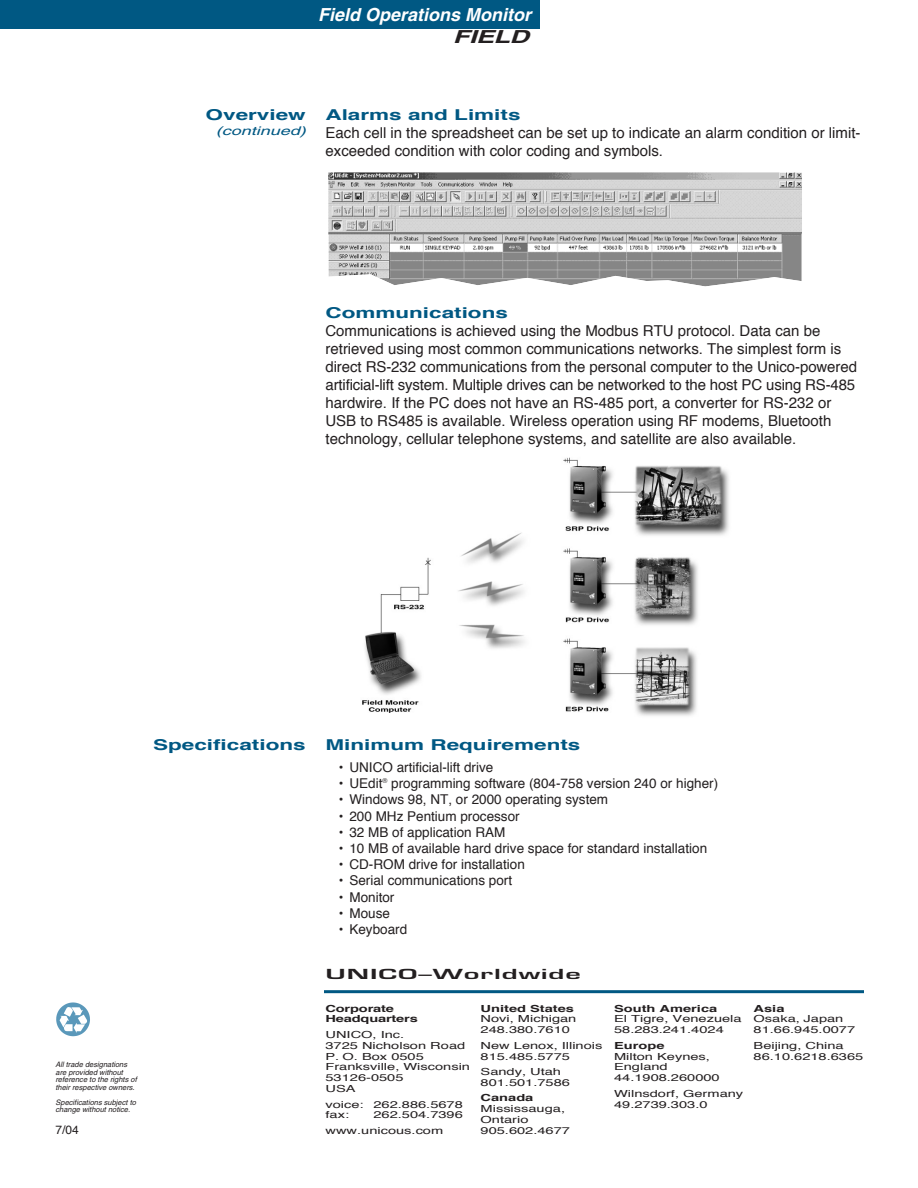
<style>
.page{position:relative;width:918px;height:1188px;background:#fff}
.page>*{position:absolute;margin:0;border:0;box-sizing:border-box;transform-origin:0 0}
.t1{font:italic 700 18px "Helvetica";color:#fff}
.t2{font:italic 700 18px "Helvetica";letter-spacing:-.015em;color:#231f20;scale:1.5 1}
.t3{font:15px/18px "Helvetica";color:#231f20}
.t4{font:700 15px "Helvetica";color:#005883;scale:1.5 1}
.t5{font:13.5px/16.2px "Helvetica";color:#231f20}
.t6{font:600 13.5px "Eurostile";letter-spacing:.035em;color:#231f20;scale:2 1}
.t7{font:italic 12px "Helvetica";color:#005883;scale:1.5 1}
.t8{font:12px "Helvetica";color:#231f20}
.t9{font:9.75px/10.9px "Helvetica";color:#231f20;scale:1.5 1}
.t10{font:700 9.75px/10.9px "Helvetica";color:#231f20;scale:1.5 1}
.t11{font:italic 7.5px/7.5px "Helvetica";color:#231f20}
</style>
<div class="page">
<div style="left:0;top:0;width:540px;height:28px;background:#005883"></div>
<img style="left:56px;top:1002px;width:34px;height:35px">
<img style="left:329px;top:172px;width:473px;height:114px">
<img style="left:362px;top:457px;width:367px;height:259px">
<hr style="left:324px;top:990px;width:540px;height:3px;background:#005883">
<p class="t1" style="left:318px;top:8px;width:214px">Field Operations Monitor</p>
<p class="t2" style="left:453px;top:30px;width:52px">FIELD</p>
<p class="t4" style="left:206px;top:109px;width:68px">Overview</p>
<p class="t7" style="left:216px;top:127px;width:62px">(continued)</p>
<p class="t4" style="left:326px;top:109px;width:132px">Alarms and Limits</p>
<p class="t3" style="left:326px;top:125px;width:537px">Each cell in the spreadsheet can be set up to indicate an alarm condition or limit&shy;exceeded condition with color coding and symbols.</p>
<p class="t4" style="left:326px;top:307px;width:123px">Communications</p>
<p class="t3" style="left:326px;top:323px;width:533px">Communications is achieved using the Modbus RTU protocol. Data can be retrieved using most common communications networks. The simplest form is direct RS-232 communications from the personal computer to the Unico-powered artificial-lift system. Multiple drives can be networked to the host PC using RS-485 hardwire. If the PC does not have an RS-485 port, a converter for RS-232 or USB to RS485 is available. Wireless operation using RF modems, Bluetooth technology, cellular telephone systems, and satellite are also available.</p>
<p class="t11" style="left:56px;top:1062px;width:83px">All trade designations are provided without reference to the rights of their respective owners.</p>
<p class="t11" style="left:56px;top:1099px;width:82px">Specifications subject to change without notice.</p>
<p class="t8" style="left:56px;top:1125px;width:25px">7/04</p>
<p class="t4" style="left:153px;top:739px;width:103px">Specifications</p>
<p class="t4" style="left:325px;top:739px;width:171px">Minimum Requirements</p>
<p class="t5" style="left:339px;top:760px;width:381px">ï UNICO artificial-lift drive<br>ï UEdit<sup>Æ</sup> programming software (804-758 version 240 or higher) ï Windows 98, NT, or 2000 operating system<br>ï 200 MHz Pentium processor<br>ï 32 MB of application RAM<br>ï 10 MB of available hard drive space for standard installation<br>ï CD-ROM drive for installation<br>ï Serial communications port<br>ï Monitor<br>ï Mouse<br>ï Keyboard</p>
<p class="t6" style="left:326px;top:969px;width:129px">UNICO–Worldwide</p>
<p class="t10" style="left:326px;top:1003px;width:63px">Corporate<br>Headquarters</p>
<p class="t9" style="left:326px;top:1030px;width:98px">UNICO, Inc.<br>3725 Nicholson Road<br>P. O. Box 0505<br>Franksville, Wisconsin<br>53126-0505<br>USA</p>
<p class="t9" style="left:326px;top:1099px;width:93px">voice: 262.886.5678 fax:</p>
<p class="t9" style="left:326px;top:1108px;width:93px;line-height:15.3px;text-indent:48px">262.504.7396 www.unicous.com</p>
<p class="t10" style="left:481px;top:1003px;width:64px">United States</p>
<p class="t9" style="left:481px;top:1014px;width:65px">Novi, Michigan<br>248.380.7610</p>
<p class="t9" style="left:481px;top:1041px;width:83px">New Lenox, Illinois<br>815.485.5775</p>
<p class="t9" style="left:481px;top:1067px;width:61px">Sandy, Utah<br>801.501.7586</p>
<p class="t10" style="left:481px;top:1093px;width:37px">Canada</p>
<p class="t9" style="left:481px;top:1104px;width:61px">Mississauga,<br>Ontario<br>905.602.4677</p>
<p class="t10" style="left:614px;top:1004px;width:70px">South America</p>
<p class="t9" style="left:614px;top:1014px;width:87px">El Tigre, Venezuela<br>58.283.241.4024</p>
<p class="t10" style="left:614px;top:1041px;width:35px">Europe</p>
<p class="t9" style="left:614px;top:1052px;width:72px">Milton Keynes,<br>England<br>44.1908.260000</p>
<p class="t9" style="left:614px;top:1089px;width:88px">Wilnsdorf, Germany<br>49.2739.303.0</p>
<p class="t10" style="left:754px;top:1004px;width:22px">Asia</p>
<p class="t9" style="left:754px;top:1014px;width:69px">Osaka, Japan<br>81.66.945.0077</p>
<p class="t9" style="left:754px;top:1041px;width:75px">Beijing, China<br>86.10.6218.6365</p>
</div>
